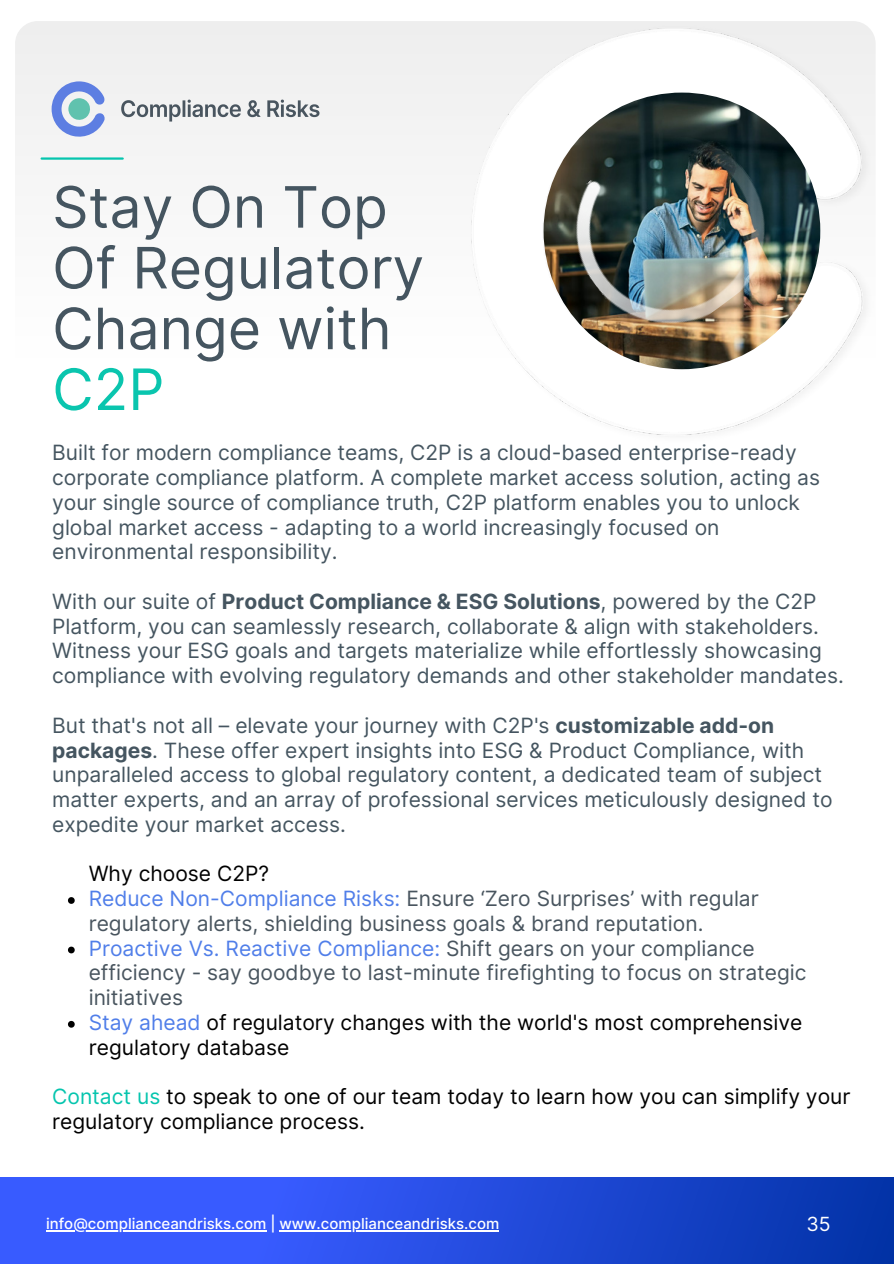
<style>
.page{position:relative;width:894px;height:1264px;background:#fff}
.page>*{position:absolute;margin:0;border:0;box-sizing:border-box;transform-origin:0 0}
.t1{font:57px/60.8px "Inter";color:#455560}
.t2{font:21px/24.8px "Inter";color:#455560}
.t3{font:21px/24.8px "Inter";color:#49555f}
.t4{font:21px/24.8px "Inter";color:#000}
.t5{font:19.5px "Inter";color:#fff}
.t6{font:500 15px "Inter";color:#fff}
.s1{color:#0ac5ae}
.s2{font-weight:700}
.s3{color:#507ee9}
.s4{color:#05c5ae}
</style>
<div class="page">
<svg style="left:0;top:1177px;width:893px;height:86px;background:#264de0"></svg>
<hr style="left:46px;top:1230px;width:220px;height:1px;background:#fff">
<hr style="left:279px;top:1230px;width:220px;height:1px;background:#fff">
<img style="left:464px;top:21px;width:412px;height:414px">
<svg style="left:121px;top:100px;width:198px;height:21px"></svg>
<svg style="left:52px;top:81px;width:53px;height:58px"></svg>
<img style="left:543px;top:93px;width:277px;height:276px;border-radius:50%">
<img style="left:543px;top:103px;width:257px;height:255px">
<svg style="left:68px;top:897px;width:7px;height:6px"></svg>
<svg style="left:68px;top:946px;width:7px;height:7px"></svg>
<svg style="left:68px;top:1020px;width:7px;height:7px"></svg>
<hr style="left:42px;top:157px;width:81px;height:3px;background:#05c5ae">
<p class="t1" style="left:52px;top:176px;width:373px">Stay On Top<br>Of Regulatory<br>Change with<br><span class="s1">C2P</span></p>
<h2 class="t2" style="left:52px;top:440px;width:769px">Built for modern compliance teams, C2P is a cloud-based enterprise-ready corporate compliance platform. A complete market access solution, acting as your single source of compliance truth, C2P platform enables you to unlock global market access - adapting to a world increasingly focused on environmental responsibility.</h2>
<h2 class="t2" style="left:52px;top:589px;width:793px">With our suite of <span class="s2">Product Compliance &amp; ESG Solutions</span>, powered by the C2P Platform, you can seamlessly research, collaborate &amp; align with stakeholders.<br>Witness your ESG goals and targets materialize while effortlessly showcasing compliance with evolving regulatory demands and other stakeholder mandates.</h2>
<h2 class="t2" style="left:52px;top:712px;width:781px">But that's not all – elevate your journey with C2P's <span class="s2">customizable add-on packages</span>. These offer expert insights into ESG &amp; Product Compliance, with unparalleled access to global regulatory content, a dedicated team of subject matter experts, and an array of professional services meticulously designed to expedite your market access.</h2>
<p class="t4" style="left:89px;top:861px;width:182px">Why choose C2P?</p>
<p class="t3" style="left:89px;top:886px;width:671px"><span class="s3">Reduce Non-Compliance Risks:</span> Ensure ‘Zero Surprises’ with regular regulatory alerts, shielding business goals &amp; brand reputation.</p>
<p class="t3" style="left:89px;top:935px;width:719px"><span class="s3">Proactive Vs. Reactive Compliance:</span> Shift gears on your compliance efficiency - say goodbye to last-minute firefighting to focus on strategic initiatives</p>
<p class="t4" style="left:89px;top:1009px;width:715px"><span class="s3">Stay ahead</span> of regulatory changes with the world's most comprehensive regulatory database</p>
<p class="t4" style="left:52px;top:1084px;width:799px"><span class="s4">Contact us</span> to speak to one of our team today to learn how you can simplify your regulatory compliance process.</p>
<p class="t6" style="left:46px;top:1214px;width:454px">info@complianceandrisks.com | www.complianceandrisks.com</p>
<p class="t5" style="left:806px;top:1211px;width:26px">35</p>
</div>
